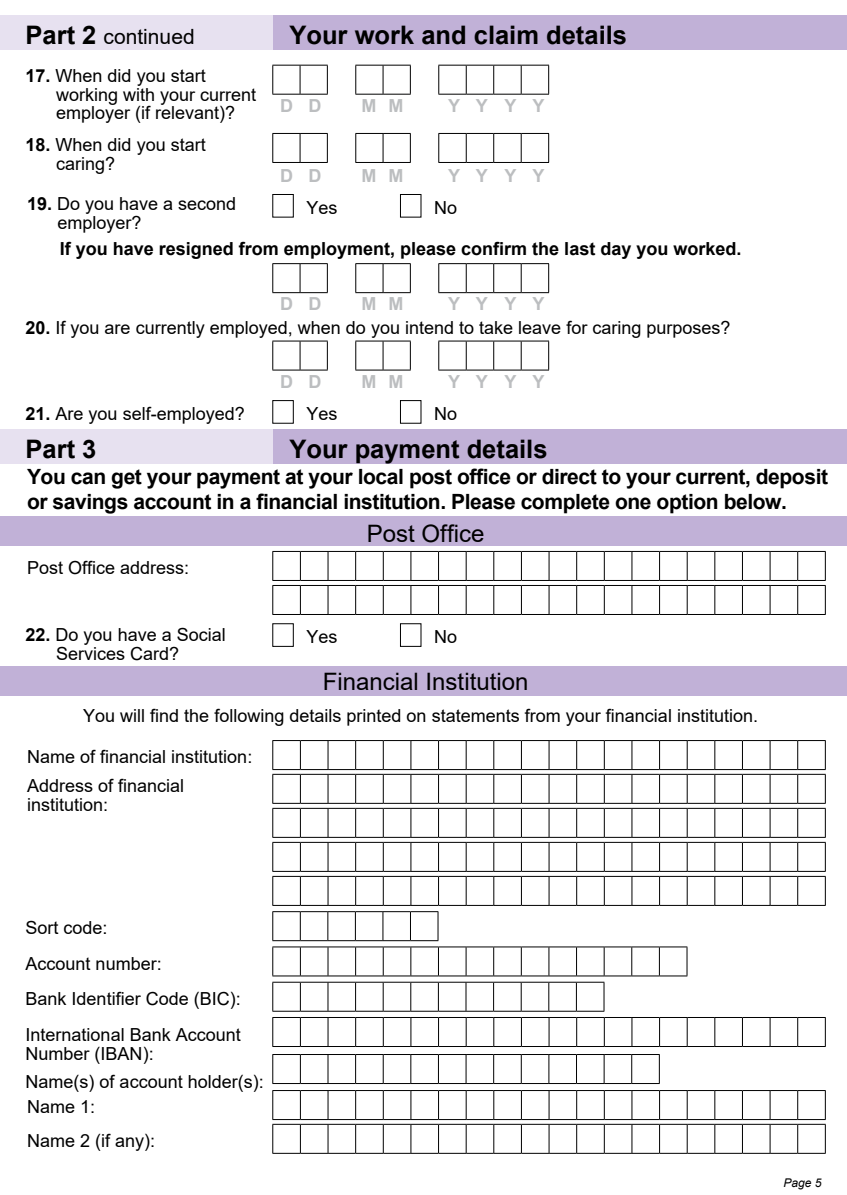
<style>
.page{position:relative;width:847px;height:1195px;background:#fff}
.page>*{position:absolute;margin:0;border:0;box-sizing:border-box;transform-origin:0 0}
.t1{font:700 25.5px "Arial";color:#000}
.t2{font:24px "Arial";color:#000}
.t3{font:700 21px/25.2px "Arial";letter-spacing:-.02em;color:#000}
.t4{font:21px "Arial";color:#000}
.t5{font:18px/18.8px "Arial";color:#000}
.t6{font:700 18px "Arial";color:#000}
.t7{font:700 18px "Arial";color:#bcbec0}
.t8{font:italic 12px "Arial";color:#000}
.s1{font-weight:700;font-size:25.5px}
.s2{font-weight:700}
</style>
<div class="page">
<svg style="left:272px;top:341px;width:56px;height:30px"></svg>
<svg style="left:272px;top:263px;width:56px;height:30px"></svg>
<svg style="left:355px;top:341px;width:56px;height:30px"></svg>
<svg style="left:355px;top:263px;width:56px;height:30px"></svg>
<svg style="left:438px;top:341px;width:111px;height:30px"></svg>
<svg style="left:438px;top:263px;width:111px;height:30px"></svg>
<div style="left:400px;top:194px;width:21px;height:23px;border:1px solid #000"></div>
<div style="left:272px;top:430px;width:574px;height:34px;background:#c1b1d7"></div>
<div style="left:0;top:430px;width:272px;height:34px;background:#e7e1f0"></div>
<div style="left:0;top:666px;width:846px;height:30px;background:#c1b1d7"></div>
<div style="left:0;top:516px;width:846px;height:29px;background:#c1b1d7"></div>
<svg style="left:272px;top:551px;width:553px;height:64px"></svg>
<div style="left:400px;top:623px;width:21px;height:24px;border:1px solid #000"></div>
<svg style="left:272px;top:982px;width:553px;height:65px"></svg>
<svg style="left:272px;top:1090px;width:553px;height:64px"></svg>
<svg style="left:272px;top:1054px;width:387px;height:30px"></svg>
<svg style="left:272px;top:740px;width:553px;height:236px"></svg>
<div style="left:272px;top:15px;width:574px;height:34px;background:#c1b1d7"></div>
<div style="left:0;top:15px;width:272px;height:34px;background:#e7e1f0"></div>
<div style="left:400px;top:400px;width:21px;height:24px;border:1px solid #000"></div>
<svg style="left:272px;top:65px;width:56px;height:30px"></svg>
<svg style="left:355px;top:65px;width:56px;height:30px"></svg>
<svg style="left:438px;top:65px;width:111px;height:30px"></svg>
<svg style="left:272px;top:133px;width:56px;height:30px"></svg>
<svg style="left:355px;top:133px;width:56px;height:30px"></svg>
<svg style="left:438px;top:133px;width:111px;height:30px"></svg>
<p class="t4" style="left:26px;top:28px;width:171px"><span class="s1">Part 2</span> continued</p>
<h1 class="t1" style="left:289px;top:25px;width:339px">Your work and claim details</h1>
<p class="t5" style="left:56px;top:68px;width:202px;text-indent:-31px"><span class="s2">17.</span> When did you start working with your current employer (if relevant)?</p>
<p class="t5" style="left:56px;top:137px;width:151px;text-indent:-31px"><span class="s2">18.</span> When did you start caring?</p>
<p class="t5" style="left:58px;top:196px;width:180px;text-indent:-31px"><span class="s2">19.</span> Do you have a second employer?</p>
<p class="t7" style="left:280px;top:99px;width:43px">D D</p>
<p class="t7" style="left:361px;top:99px;width:43px">M M</p>
<p class="t7" style="left:448px;top:99px;width:98px">Y Y Y Y</p>
<p class="t7" style="left:280px;top:168px;width:43px">D D</p>
<p class="t7" style="left:361px;top:168px;width:43px">M M</p>
<p class="t7" style="left:448px;top:168px;width:98px">Y Y Y Y</p>
<p class="t5" style="left:306px;top:200px;width:33px">Yes</p>
<p class="t5" style="left:434px;top:200px;width:25px">No</p>
<p class="t6" style="left:60px;top:242px;width:683px">If you have resigned from employment, please confirm the last day you worked.</p>
<p class="t7" style="left:280px;top:297px;width:43px">D D</p>
<p class="t7" style="left:361px;top:297px;width:43px">M M</p>
<p class="t7" style="left:448px;top:297px;width:98px">Y Y Y Y</p>
<p class="t5" style="left:25px;top:320px;width:706px"><span class="s2">20.</span> If you are currently employed, when do you intend to take leave for caring purposes?</p>
<p class="t7" style="left:280px;top:374px;width:43px">D D</p>
<p class="t7" style="left:361px;top:374px;width:43px">M M</p>
<p class="t7" style="left:448px;top:374px;width:98px">Y Y Y Y</p>
<p class="t5" style="left:26px;top:406px;width:221px"><span class="s2">21.</span> Are you self-employed?</p>
<p class="t5" style="left:306px;top:406px;width:33px">Yes</p>
<p class="t5" style="left:434px;top:406px;width:25px">No</p>
<h1 class="t1" style="left:26px;top:440px;width:72px">Part 3</h1>
<h1 class="t1" style="left:289px;top:440px;width:259px">Your payment details</h1>
<p class="t3" style="left:27px;top:466px;width:802px">You can get your payment at your local post office or direct to your current, deposit or savings account in a financial institution. Please complete one option below.</p>
<p class="t5" style="left:27px;top:560px;width:164px">Post Office address:</p>
<h2 class="t2" style="left:367px;top:524px;width:119px">Post Office</h2>
<p class="t5" style="left:56px;top:627px;width:171px;text-indent:-31px"><span class="s2">22.</span> Do you have a Social<br>Services Card?</p>
<p class="t5" style="left:306px;top:629px;width:33px">Yes</p>
<p class="t5" style="left:434px;top:629px;width:25px">No</p>
<h2 class="t2" style="left:322px;top:673px;width:207px">Financial Institution</h2>
<p class="t5" style="left:83px;top:708px;width:676px">You will find the following details printed on statements from your financial institution.</p>
<p class="t5" style="left:27px;top:749px;width:227px">Name of financial institution:</p>
<p class="t5" style="left:27px;top:778px;width:159px">Address of financial institution:</p>
<p class="t5" style="left:26px;top:912px;width:217px;line-height:35.5px">Sort code:<br>Account number:<br>Bank Identifier Code (BIC):<br>International Bank Account</p>
<p class="t5" style="left:26px;top:1046px;width:130px">Number (IBAN):</p>
<p class="t5" style="left:26px;top:1070px;width:240px;line-height:25.5px">Name(s) of account holder(s):<br>Name 1:</p>
<p class="t5" style="left:27px;top:1133px;width:130px">Name 2 (if any):</p>
<p class="t8" style="left:783px;top:1178px;width:40px">Page 5</p>
</div>
